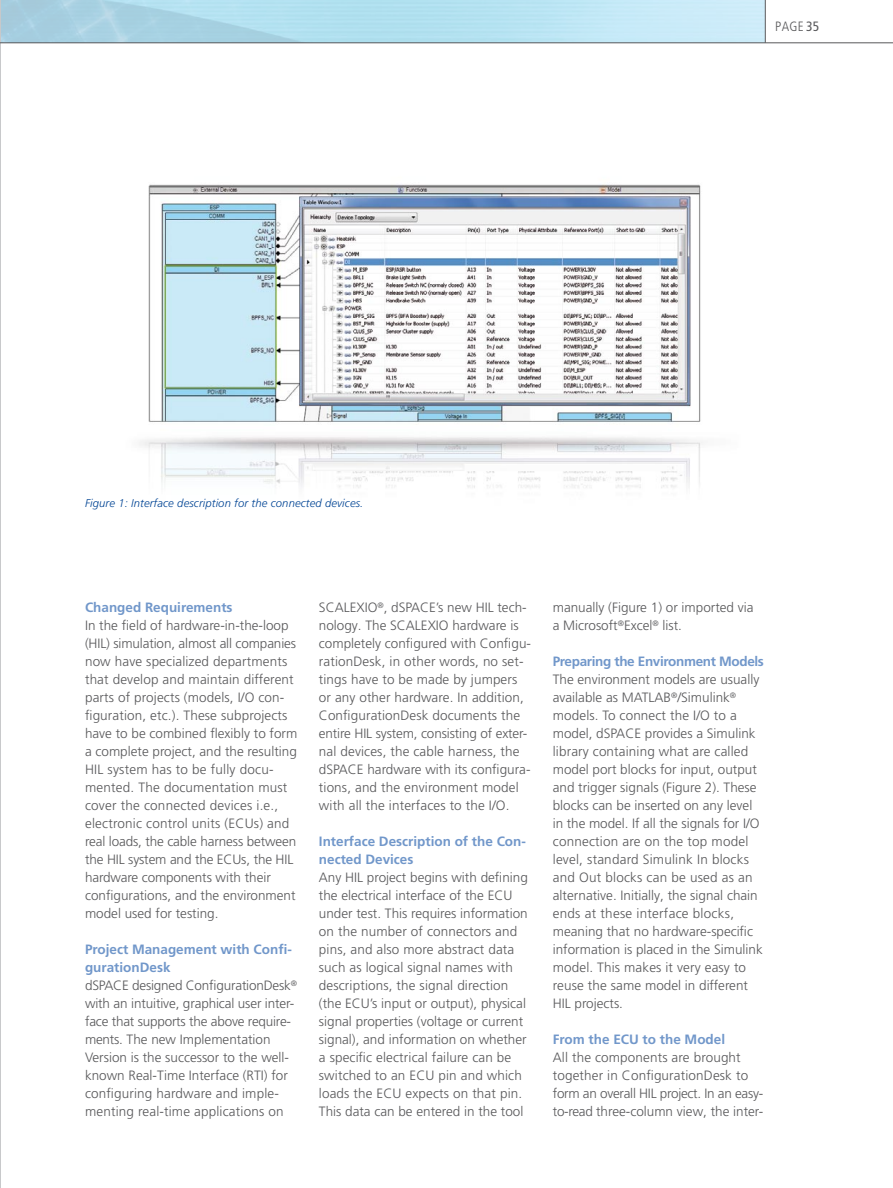
<style>
.page{position:relative;width:893px;height:1188px;background:#fff}
.page>*{position:absolute;margin:0;border:0;box-sizing:border-box;transform-origin:0 0}
.t1{font:300 13.5px/18px "Frutiger LT Pro";color:#58585a}
.t2{font:700 13.5px/18px "Frutiger LT Pro";color:#7197ca}
.t3{font:700 13.5px "Frutiger LT Pro";letter-spacing:-.025em;color:#7197ca}
.t4{font:300 condensed 13.5px "Frutiger LT Pro";color:#58585a}
.t5{font:italic 300 11.25px "Frutiger LT Pro";letter-spacing:.01em;color:#004494}
.s1{font-weight:400}
.s2{font-weight:700;color:#7197ca}
</style>
<div class="page">
<img style="left:139px;top:184px;width:564px;height:304px">
<div style="left:0;top:0;width:764px;height:43px;background:linear-gradient(to right,#a1cfe0,#caeffc)"></div>
<hr style="left:0;top:0;width:1px;height:1188px;background:#c1c2c4">
<hr style="left:0;top:43px;width:893px;height:1px;background:#58585a">
<hr style="left:765px;top:0;width:1px;height:43px;background:#58585a">
<p class="t4" style="left:775px;top:18px;width:46px">page <span class="s1">35</span></p>
<p class="t5" style="left:85px;top:497px;width:280px">Figure 1: Interface description for the connected devices.</p>
<p class="t2" style="left:85px;top:598px;width:149px">Changed Requirements</p>
<p class="t1" style="left:85px;top:616px;width:214px">In the field of hardware-in-the-loop (HIL) simulation, almost all companies now have specialized departments that develop and maintain different parts of projects (models, I/O con&shy;figuration, etc.). These subprojects have to be combined flexibly to form a complete project, and the resulting HIL system has to be fully docu&shy;mented. The documentation must cover the connected devices i.e., electronic control units (ECUs) and real loads, the cable harness between the HIL system and the ECUs, the HIL hardware components with their configurations, and the environment model used for testing.</p>
<p class="t1" style="left:85px;top:940px;width:213px"><span class="s2">Project Management with Confi&shy;gurationDesk<br></span>dSPACE designed ConfigurationDesk<sup>® </sup>with an intuitive, graphical user inter&shy;face that supports the above require&shy;ments. The new Implementation Version is the successor to the well&shy;known Real-Time Interface (RTI) for configuring hardware and imple&shy;menting real-time applications on</p>
<p class="t1" style="left:319px;top:598px;width:214px">SCALEXIO<sup>®</sup>, dSPACE’s new HIL tech&shy;nology. The SCALEXIO hardware is completely configured with Configu&shy;rationDesk, in other words, no set&shy;tings have to be made by jumpers or any other hardware. In addition, ConfigurationDesk documents the entire HIL system, consisting of exter&shy;nal devices, the cable harness, the dSPACE hardware with its configura&shy;tions, and the environment model with all the interfaces to the I/O.</p>
<p class="t2" style="left:319px;top:832px;width:209px">Interface Description of the Con&shy;nected Devices</p>
<p class="t1" style="left:319px;top:868px;width:211px">Any HIL project begins with defining the electrical interface of the ECU under test. This requires information on the number of connectors and pins, and also more abstract data such as logical signal names with descriptions, the signal direction (the ECU’s input or output), physical signal properties (voltage or current signal), and information on whether a specific electrical failure can be switched to an ECU pin and which loads the ECU expects on that pin.<br>This data can be entered in the tool</p>
<p class="t1" style="left:553px;top:598px;width:202px">manually (Figure 1) or imported via a Microsoft<sup>®</sup>Excel<sup>®</sup> list.</p>
<p class="t3" style="left:553px;top:653px;width:213px">Preparing the Environment Models</p>
<p class="t1" style="left:553px;top:670px;width:212px">The environment models are usually available as MATLAB<sup>®</sup>/Simulink<sup>® </sup>models. To connect the I/O to a model, dSPACE provides a Simulink library containing what are called model port blocks for input, output and trigger signals (Figure 2). These blocks can be inserted on any level in the model. If all the signals for I/O connection are on the top model level, standard Simulink In blocks and Out blocks can be used as an alternative. Initially, the signal chain ends at these interface blocks, meaning that no hardware-specific information is placed in the Simulink model. This makes it very easy to reuse the same model in different HIL projects.</p>
<p class="t2" style="left:553px;top:1030px;width:174px">From the ECU to the Model</p>
<p class="t1" style="left:553px;top:1048px;width:212px">All the components are brought together in ConfigurationDesk to form an overall HIL project. In an easy&shy;to-read three-column view, the inter-</p>
</div>
